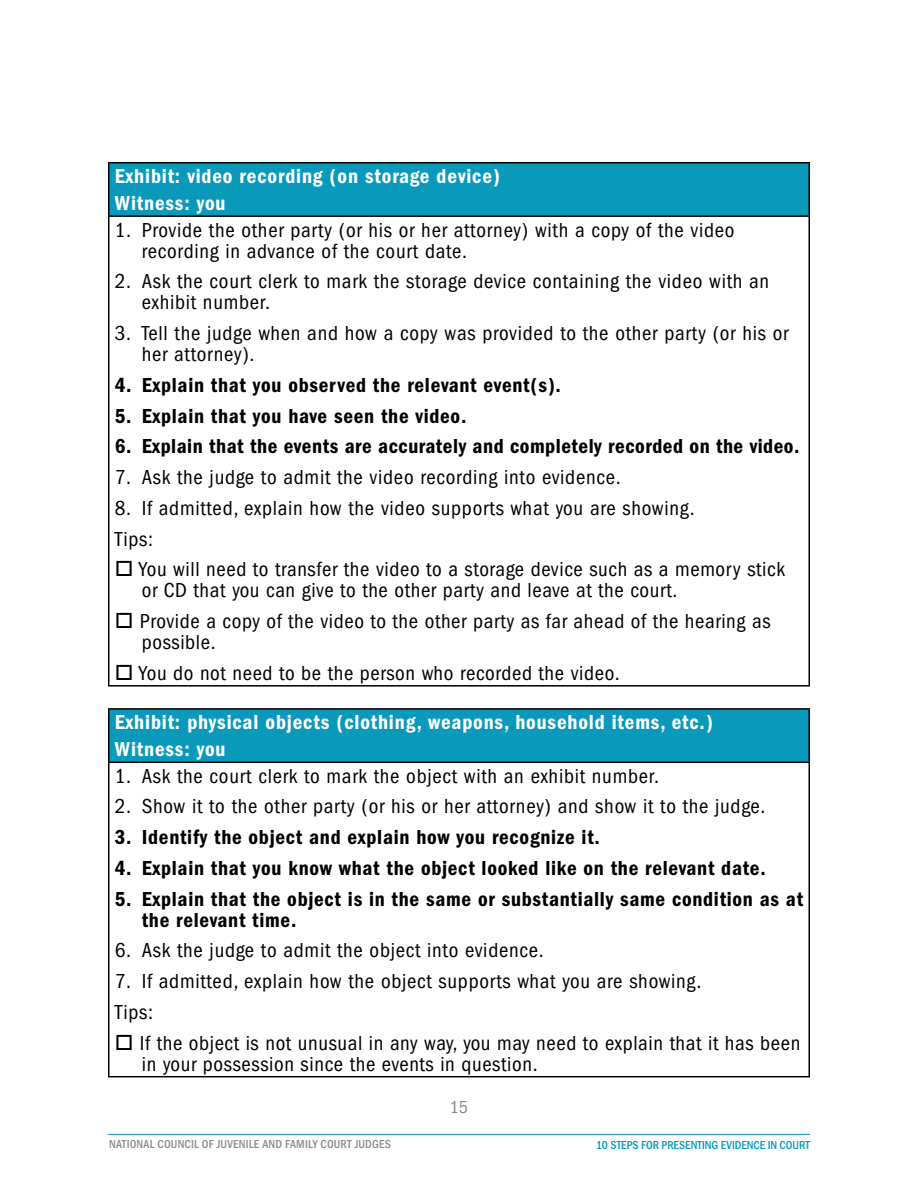
<style>
.page{position:relative;width:918px;height:1188px;background:#fff}
.page>*{position:absolute;margin:0;border:0;box-sizing:border-box;transform-origin:0 0}
.t1{font:condensed 21px/21px "ITC Franklin Gothic Std";letter-spacing:.035em;color:#000}
.t2{font:21px/21px "ITC Franklin Gothic Std Dm Cd";letter-spacing:.035em;color:#000}
.t3{font:21px/27px "ITC Franklin Gothic Std Dm Cd";letter-spacing:.04em;color:#fff}
.t4{font:condensed 18px "ITC Franklin Gothic Std";color:#8a8a8d}
.t5{font:500 condensed 12px "ITC Franklin Gothic Std";letter-spacing:.015em;color:#8a8a8d}
.t6{font:500 condensed 12px "ITC Franklin Gothic Std";letter-spacing:-.005em;color:#0999bb}
</style>
<div class="page">
<hr style="left:108px;top:1134px;width:702px;height:1px;background:#0999bb">
<div style="left:109px;top:163px;width:700px;height:53px;background:#0999bb"></div>
<hr style="left:108px;top:162px;width:702px;height:2px;background:#000">
<hr style="left:108px;top:163px;width:2px;height:52px;background:#000">
<hr style="left:808px;top:163px;width:2px;height:52px;background:#000">
<hr style="left:108px;top:215px;width:702px;height:2px;background:#000">
<hr style="left:108px;top:217px;width:2px;height:468px;background:#000">
<hr style="left:808px;top:217px;width:2px;height:468px;background:#000">
<hr style="left:108px;top:685px;width:702px;height:2px;background:#000">
<div style="left:109px;top:709px;width:700px;height:53px;background:#0999bb"></div>
<hr style="left:108px;top:708px;width:702px;height:2px;background:#000">
<hr style="left:108px;top:710px;width:2px;height:52px;background:#000">
<hr style="left:808px;top:710px;width:2px;height:52px;background:#000">
<hr style="left:108px;top:762px;width:702px;height:1px;background:#000">
<hr style="left:108px;top:763px;width:2px;height:313px;background:#000">
<hr style="left:808px;top:763px;width:2px;height:313px;background:#000">
<hr style="left:108px;top:1076px;width:702px;height:1px;background:#000">
<p class="t3" style="left:115px;top:163px;width:387px">Exhibit: video recording (on storage device)<br>Witness: you</p>
<p class="t1" style="left:142px;top:219px;width:594px;text-indent:-27px">1. Provide the other party (or his or her attorney) with a copy of the video recording in advance of the court date.</p>
<p class="t1" style="left:142px;top:271px;width:629px;text-indent:-27px">2. Ask the court clerk to mark the storage device containing the video with an exhibit number.</p>
<p class="t1" style="left:142px;top:323px;width:648px;text-indent:-27px">3. Tell the judge when and how a copy was provided to the other party (or his or her attorney).</p>
<p class="t2" style="left:115px;top:374px;width:448px">4. Explain that you observed the relevant event(s).</p>
<p class="t2" style="left:115px;top:405px;width:353px">5. Explain that you have seen the video.</p>
<p class="t2" style="left:115px;top:436px;width:686px">6. Explain that the events are accurately and completely recorded on the video.</p>
<p class="t1" style="left:115px;top:467px;width:508px">7. Ask the judge to admit the video recording into evidence.</p>
<p class="t1" style="left:115px;top:493px;width:582px;line-height:30.8px">8. If admitted, explain how the video supports what you are showing.<br>Tips:</p>
<p class="t1" style="left:142px;top:559px;width:645px;text-indent:-27px">□ You will need to transfer the video to a storage device such as a memory stick or CD that you can give to the other party and leave at the court.</p>
<p class="t1" style="left:142px;top:611px;width:630px;text-indent:-27px">□ Provide a copy of the video to the other party as far ahead of the hearing as possible.</p>
<p class="t1" style="left:115px;top:662px;width:507px">□ You do not need to be the person who recorded the video.</p>
<p class="t3" style="left:115px;top:709px;width:600px">Exhibit: physical objects (clothing, weapons, household items, etc.)<br>Witness: you</p>
<p class="t1" style="left:115px;top:765px;width:546px">1. Ask the court clerk to mark the object with an exhibit number.</p>
<p class="t1" style="left:115px;top:796px;width:652px">2. Show it to the other party (or his or her attorney) and show it to the judge.</p>
<p class="t2" style="left:115px;top:827px;width:487px">3. Identify the object and explain how you recognize it.</p>
<p class="t2" style="left:115px;top:858px;width:652px">4. Explain that you know what the object looked like on the relevant date.</p>
<p class="t2" style="left:142px;top:888px;width:663px;text-indent:-27px">5. Explain that the object is in the same or substantially same condition as at the relevant time.</p>
<p class="t1" style="left:115px;top:940px;width:431px">6. Ask the judge to admit the object into evidence.</p>
<p class="t1" style="left:115px;top:966px;width:588px;line-height:30.8px">7. If admitted, explain how the object supports what you are showing.<br>Tips:</p>
<p class="t1" style="left:142px;top:1032px;width:660px;text-indent:-27px">□ If the object is not unusual in any way, you may need to explain that it has been in your possession since the events in question.</p>
<p class="t4" style="left:450px;top:1097px;width:20px">15</p>
<p class="t5" style="left:109px;top:1137px;width:283px">NATIONAL COUNCIL OF JUVENILE AND FAMILY COURT JUDGES</p>
<p class="t6" style="left:596px;top:1138px;width:215px">10 STEPS FOR PRESENTING EVIDENCE IN COURT</p>
</div>
